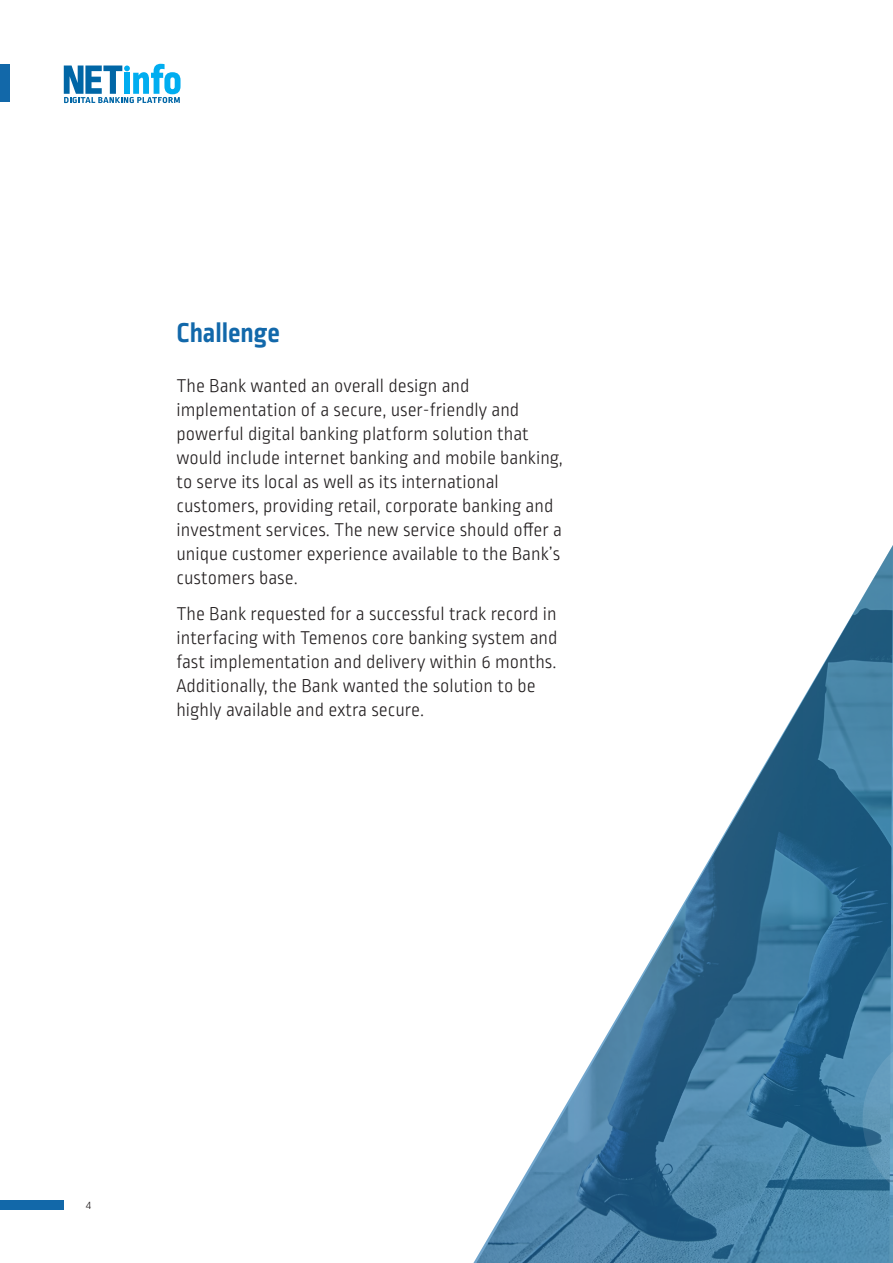
<style>
.page{position:relative;width:893px;height:1263px;background:#fff}
.page>*{position:absolute;margin:0;border:0;box-sizing:border-box;transform-origin:0 0}
.t1{font:700 28.8px "Ropa Sans Pro";color:#1268aa}
.t2{font:300 19.5px/24px "Ropa Sans Pro";color:#231f20}
.t3{font:300 12px "Ropa Sans Pro";color:#231f20}
</style>
<div class="page">
<svg style="left:64px;top:64px;width:117px;height:39px"></svg>
<div style="left:0;top:64px;width:10px;height:37px;background:#1268a9"></div>
<div style="left:0;top:1200px;width:64px;height:10px;background:#1268a9"></div>
<svg style="left:473px;top:601px;width:420px;height:662px"></svg>
<svg style="left:860px;top:545px;width:33px;height:677px;background:#4680a2"></svg>
<p class="t1" style="left:176px;top:317px;width:105px">Challenge</p>
<p class="t2" style="left:176px;top:375px;width:388px">The Bank wanted an overall design and implementation of a secure, user-friendly and powerful digital banking platform solution that would include internet banking and mobile banking, to serve its local as well as its international customers, providing retail, corporate banking and investment services. The new service should offer a unique customer experience available to the Bank’s customers base.</p>
<p class="t2" style="left:176px;top:603px;width:383px">The Bank requested for a successful track record in interfacing with Temenos core banking system and fast implementation and delivery within 6 months.<br>Additionally, the Bank wanted the solution to be highly available and extra secure.</p>
<p class="t3" style="left:86px;top:1198px;width:6px">4</p>
</div>
